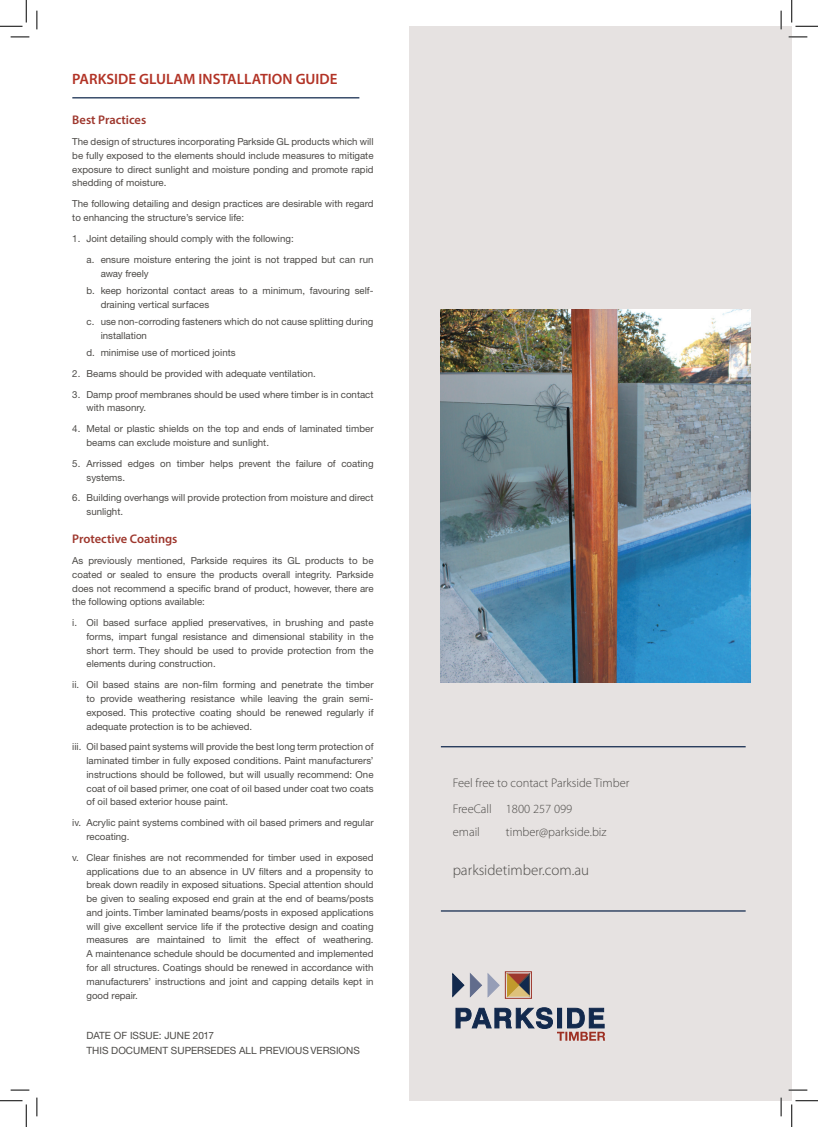
<style>
.page{position:relative;width:818px;height:1127px;background:#fff}
.page>*{position:absolute;margin:0;border:0;box-sizing:border-box;transform-origin:0 0}
.t1{font:600 15px "Myriad Pro";color:#b23326}
.t2{font:300 15px "Myriad Pro";color:#4c4a47}
.t3{font:300 12.5px/25.9px "Myriad Pro";color:#4c4a47}
.t4{font:600 12.5px "Myriad Pro";color:#9e372d}
.t5{font:10px/15px "Helvetica Neue CE";color:#4c4a47}
.t6{font:9.75px/13.8px "Helvetica Neue CE";color:#4c4a47}
</style>
<div class="page">
<hr style="left:72px;top:97px;width:287px;height:1px;background:#12294d">
<div style="left:409px;top:26px;width:383px;height:1074px;background:#e6e2e1"></div>
<div style="left:505px;top:971px;width:27px;height:27px;border:1px solid #9e372d"></div>
<svg style="left:453px;top:973px;width:152px;height:55px"></svg>
<img style="left:557px;top:1031px;width:48px;height:9px">
<hr style="left:441px;top:746px;width:305px;height:1px;background:#12294d">
<hr style="left:441px;top:910px;width:305px;height:1px;background:#12294d">
<img style="left:441px;top:310px;width:309px;height:372px">
<svg style="left:11px;top:36px;width:18px;height:2px"></svg>
<svg style="left:788px;top:36px;width:19px;height:2px"></svg>
<svg style="left:11px;top:1089px;width:18px;height:1px"></svg>
<svg style="left:788px;top:1089px;width:19px;height:1px"></svg>
<svg style="left:36px;top:11px;width:2px;height:18px"></svg>
<svg style="left:36px;top:1097px;width:2px;height:18px"></svg>
<svg style="left:780px;top:11px;width:2px;height:18px"></svg>
<svg style="left:780px;top:1097px;width:2px;height:18px"></svg>
<svg style="left:0;top:0;width:27px;height:27px"></svg>
<svg style="left:0;top:1100px;width:27px;height:26px"></svg>
<svg style="left:791px;top:0;width:27px;height:27px"></svg>
<svg style="left:791px;top:1100px;width:27px;height:26px"></svg>
<h1 class="t1" style="left:72px;top:69px;width:267px">PARKSIDE GLULAM INSTALLATION GUIDE</h1>
<p class="t4" style="left:72px;top:112px;width:75px">Best Practices</p>
<p class="t6" style="left:72px;top:135px;width:303px;text-align:justify">The design of structures incorporating Parkside GL products which will be fully exposed to the elements should include measures to mitigate exposure to direct sunlight and moisture ponding and promote rapid shedding of moisture.</p>
<p class="t6" style="left:72px;top:197px;width:303px">The following detailing and design practices are desirable with regard to enhancing the structure’s service life:</p>
<p class="t6" style="left:86px;top:228px;width:289px;line-height:20.9px;text-indent:-14px">1. Joint detailing should comply with the following:<br>a. ensure moisture entering the joint is not trapped but can run</p>
<p class="t6" style="left:86px;top:264px;width:289px;line-height:17.2px;text-indent:14px">away freely<br>b. keep horizontal contact areas to a minimum, favouring self-</p>
<p class="t6" style="left:86px;top:295px;width:289px;line-height:17.2px;text-indent:14px">draining vertical surfaces<br>c. use non-corroding fasteners which do not cause splitting during</p>
<p class="t6" style="left:86px;top:326px;width:151px;line-height:17.2px;text-indent:14px">installation<br>d. minimise use of morticed joints</p>
<p class="t6" style="left:72px;top:366px;width:245px">2. Beams should be provided with adequate ventilation.</p>
<p class="t6" style="left:86px;top:387px;width:289px;text-indent:-14px">3. Damp proof membranes should be used where timber is in contact with masonry.</p>
<p class="t6" style="left:86px;top:422px;width:289px;text-indent:-14px">4. Metal or plastic shields on the top and ends of laminated timber beams can exclude moisture and sunlight.</p>
<p class="t6" style="left:86px;top:456px;width:289px;text-indent:-14px">5. Arrissed edges on timber helps prevent the failure of coating systems.</p>
<p class="t6" style="left:86px;top:491px;width:289px;text-indent:-14px">6. Building overhangs will provide protection from moisture and direct sunlight.</p>
<p class="t4" style="left:72px;top:531px;width:107px">Protective Coatings</p>
<p class="t6" style="left:72px;top:553px;width:303px;text-align:justify">As previously mentioned, Parkside requires its GL products to be coated or sealed to ensure the products overall integrity. Parkside does not recommend a specific brand of product, however, there are the following options available:</p>
<p class="t6" style="left:86px;top:615px;width:289px;text-align:justify;text-indent:-14px">i. Oil based surface applied preservatives, in brushing and paste forms, impart fungal resistance and dimensional stability in the short term. They should be used to provide protection from the elements during construction.</p>
<p class="t6" style="left:86px;top:678px;width:289px;text-align:justify;text-indent:-14px">ii. Oil based stains are non-film forming and penetrate the timber to provide weathering resistance while leaving the grain semi&shy;exposed. This protective coating should be renewed regularly if adequate protection is to be achieved.</p>
<p class="t6" style="left:86px;top:740px;width:289px;text-align:justify;text-indent:-14px">iii. Oil based paint systems will provide the best long term protection of laminated timber in fully exposed conditions. Paint manufacturers’ instructions should be followed, but will usually recommend: One coat of oil based primer, one coat of oil based under coat two coats of oil based exterior house paint.</p>
<p class="t6" style="left:86px;top:815px;width:289px;text-indent:-14px">iv. Acrylic paint systems combined with oil based primers and regular recoating.</p>
<p class="t6" style="left:86px;top:850px;width:289px;text-align:justify;text-indent:-14px">v. Clear finishes are not recommended for timber used in exposed applications due to an absence in UV filters and a propensity to break down readily in exposed situations. Special attention should be given to sealing exposed end grain at the end of beams/posts and joints. Timber laminated beams/posts in exposed applications will give excellent service life if the protective design and coating measures are maintained to limit the effect of weathering.<br>A maintenance schedule should be documented and implemented for all structures. Coatings should be renewed in accordance with manufacturers’ instructions and joint and capping details kept in good repair.</p>
<p class="t5" style="left:86px;top:1027px;width:275px">DATE OF ISSUE: JUNE 2017<br>THIS DOCUMENT SUPERSEDES ALL PREVIOUS VERSIONS</p>
<p class="t3" style="left:453px;top:770px;width:178px">Feel free to contact Parkside Timber<br>FreeCall 1800 257 099</p>
<p class="t3" style="left:453px;top:818px;width:29px">email</p>
<p class="t3" style="left:506px;top:818px;width:102px">timber@parkside.biz</p>
<h1 class="t2" style="left:453px;top:860px;width:138px">parksidetimber.com.au</h1>
</div>
